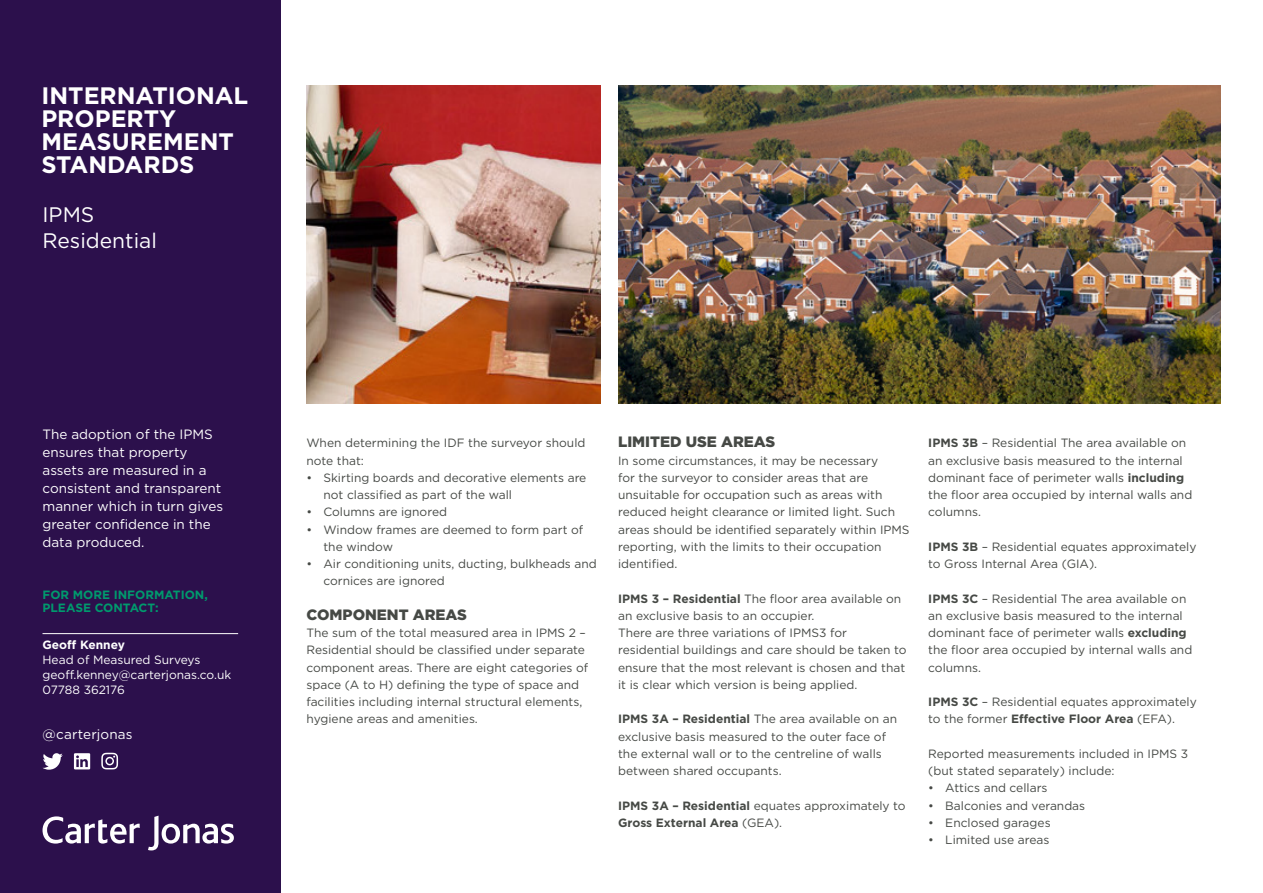
<style>
.page{position:relative;width:1263px;height:893px;background:#fff}
.page>*{position:absolute;margin:0;border:0;box-sizing:border-box;transform-origin:0 0}
.t1{font:700 23.85px/23px "Gotham";color:#fff}
.t2{font:21px/25.2px "Gotham";color:#fff}
.t3{font:900 15px "Gotham";color:#464945}
.t4{font:13.5px/18px "Gotham";color:#fff}
.t5{font:12px/17.2px "Gotham";color:#464945}
.t6{font:12px/15px "Gotham";color:#fff}
.t7{font:700 12px/17.2px "Gotham";color:#464945}
.t8{font:700 12px/13.5px "Gotham";color:#009a6d}
.s1{font-weight:700}
.s2{font-weight:400}
</style>
<div class="page">
<div style="left:0;top:0;width:281px;height:893px;background:#2c104c"></div>
<hr style="left:43px;top:633px;width:195px;height:1px;background:#fff">
<svg style="left:43px;top:753px;width:20px;height:17px"></svg>
<div style="left:74px;top:753px;width:16px;height:16px;background:#fff"></div>
<svg style="left:76px;top:755px;width:12px;height:12px"></svg>
<svg style="left:101px;top:753px;width:17px;height:16px"></svg>
<svg style="left:148px;top:816px;width:86px;height:34px"></svg>
<svg style="left:43px;top:816px;width:97px;height:28px"></svg>
<img style="left:618px;top:85px;width:602px;height:319px">
<img style="left:306px;top:85px;width:294px;height:319px">
<p class="t1" style="left:41px;top:84px;width:208px">INTERNATIONAL<br>PROPERTY<br>MEASUREMENT<br>STANDARDS</p>
<p class="t2" style="left:43px;top:202px;width:116px">IPMS<br>Residential</p>
<p class="t4" style="left:43px;top:425px;width:182px">The adoption of the IPMS ensures that property assets are measured in a consistent and transparent manner which in turn gives greater confidence in the data produced.</p>
<p class="t5" style="left:306px;top:434px;width:280px">When determining the IDF the surveyor should note that:</p>
<p class="t5" style="left:323px;top:469px;width:264px;text-indent:-17px">• Skirting boards and decorative elements are not classified as part of the wall</p>
<p class="t5" style="left:306px;top:503px;width:142px">• Columns are ignored</p>
<p class="t5" style="left:323px;top:520px;width:261px;text-indent:-17px">• Window frames are deemed to form part of the window</p>
<p class="t5" style="left:323px;top:555px;width:275px;text-indent:-17px">• Air conditioning units, ducting, bulkheads and cornices are ignored</p>
<p class="t3" style="left:306px;top:604px;width:162px">COMPONENT AREAS</p>
<p class="t5" style="left:306px;top:624px;width:283px">The sum of the total measured area in IPMS 2 – Residential should be classified under separate component areas. There are eight categories of space (A to H) defining the type of space and facilities including internal structural elements, hygiene areas and amenities.</p>
<p class="t8" style="left:43px;top:588px;width:167px">FOR MORE INFORMATION,<br>PLEASE CONTACT:</p>
<p class="t6" style="left:43px;top:637px;width:190px"><span class="s1">Geoff Kenney<br></span>Head of Measured Surveys geoff.kenney@carterjonas.co.uk<br>07788 362176</p>
<p class="t4" style="left:43px;top:725px;width:92px">@carterjonas</p>
<p class="t3" style="left:618px;top:432px;width:159px">LIMITED USE AREAS</p>
<p class="t5" style="left:618px;top:451px;width:293px">In some circumstances, it may be necessary<br>for the surveyor to consider areas that are unsuitable for occupation such as areas with reduced height clearance or limited light. Such areas should be identified separately within IPMS reporting, with the limits to their occupation identified.</p>
<p class="t5" style="left:618px;top:589px;width:285px"><span class="s1">IPMS 3 – Residential</span> The floor area available on an exclusive basis to an occupier.</p>
<p class="t5" style="left:618px;top:624px;width:290px">There are three variations of IPMS3 for residential buildings and care should be taken to ensure that the most relevant is chosen and that it is clear which version is being applied.</p>
<p class="t5" style="left:618px;top:710px;width:281px"><span class="s1">IPMS 3A – Residential</span> The area available on an exclusive basis measured to the outer face of the external wall or to the centreline of walls between shared occupants.</p>
<p class="t7" style="left:618px;top:797px;width:289px">IPMS 3A – Residential <span class="s2">equates approximately to<br></span>Gross External Area <span class="s2">(GEA).</span></p>
<p class="t5" style="left:928px;top:434px;width:266px"><span class="s1">IPMS 3B</span> – Residential The area available on an exclusive basis measured to the internal dominant face of perimeter walls <span class="s1">including </span>the floor area occupied by internal walls and columns.</p>
<p class="t5" style="left:928px;top:538px;width:270px"><span class="s1">IPMS 3B</span> – Residential equates approximately to Gross Internal Area (GIA).</p>
<p class="t5" style="left:928px;top:589px;width:266px"><span class="s1">IPMS 3C</span> – Residential The area available on an exclusive basis measured to the internal dominant face of perimeter walls <span class="s1">excluding </span>the floor area occupied by internal walls and columns.</p>
<p class="t5" style="left:928px;top:693px;width:270px"><span class="s1">IPMS 3C</span> – Residential equates approximately to the former <span class="s1">Effective Floor Area</span> (EFA).</p>
<p class="t5" style="left:928px;top:745px;width:261px">Reported measurements included in IPMS 3 (but stated separately) include:</p>
<p class="t5" style="left:928px;top:779px;width:121px">• Attics and cellars</p>
<p class="t5" style="left:928px;top:796px;width:158px">• Balconies and verandas</p>
<p class="t5" style="left:928px;top:814px;width:124px">• Enclosed garages</p>
<p class="t5" style="left:928px;top:831px;width:123px">• Limited use areas</p>
</div>
